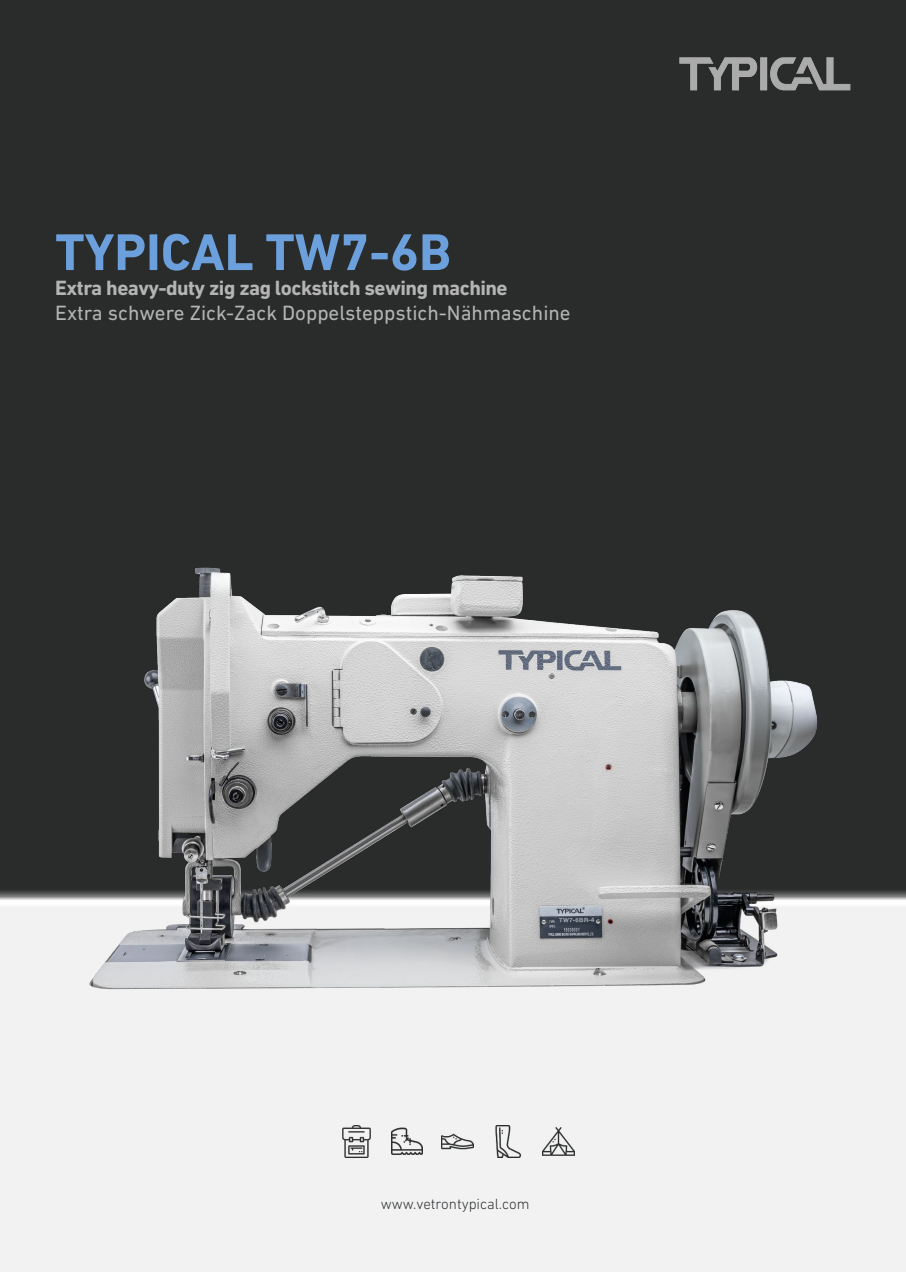
<style>
.page{position:relative;width:906px;height:1272px;background:#fff}
.page>*{position:absolute;margin:0;border:0;box-sizing:border-box;transform-origin:0 0}
.t1{font:700 52.5px "DIN Next LT Pro";color:#6ca0dc}
.t2{font:21px "DIN Next LT Pro";color:#b5b4b4}
.t3{font:700 21px "DIN Next LT Pro";letter-spacing:-.025em;color:#b5b4b4}
.t4{font:300 15px "DIN Next LT Pro";color:#2f3234}
</style>
<div class="page">
<div style="left:0;top:0;width:906px;height:676px;background:#2a2c2c"></div>
<img style="left:0;top:676px;width:906px;height:595px">
<img style="left:46px;top:528px;width:782px;height:503px">
<img style="left:659px;top:55px;width:191px;height:49px">
<img style="left:340px;top:1125px;width:32px;height:32px">
<img style="left:391px;top:1125px;width:32px;height:32px">
<img style="left:441px;top:1125px;width:32px;height:32px">
<img style="left:492px;top:1125px;width:32px;height:32px">
<img style="left:543px;top:1125px;width:32px;height:32px">
<h1 class="t1" style="left:55px;top:221px;width:397px">TYPICAL TW7-6B</h1>
<p class="t3" style="left:55px;top:276px;width:454px">Extra heavy-duty zig zag lockstitch sewing machine</p>
<p class="t2" style="left:55px;top:301px;width:517px">Extra schwere Zick-Zack Doppelsteppstich-Nähmaschine</p>
<p class="t4" style="left:381px;top:1194px;width:150px">www.vetrontypical.com</p>
</div>
